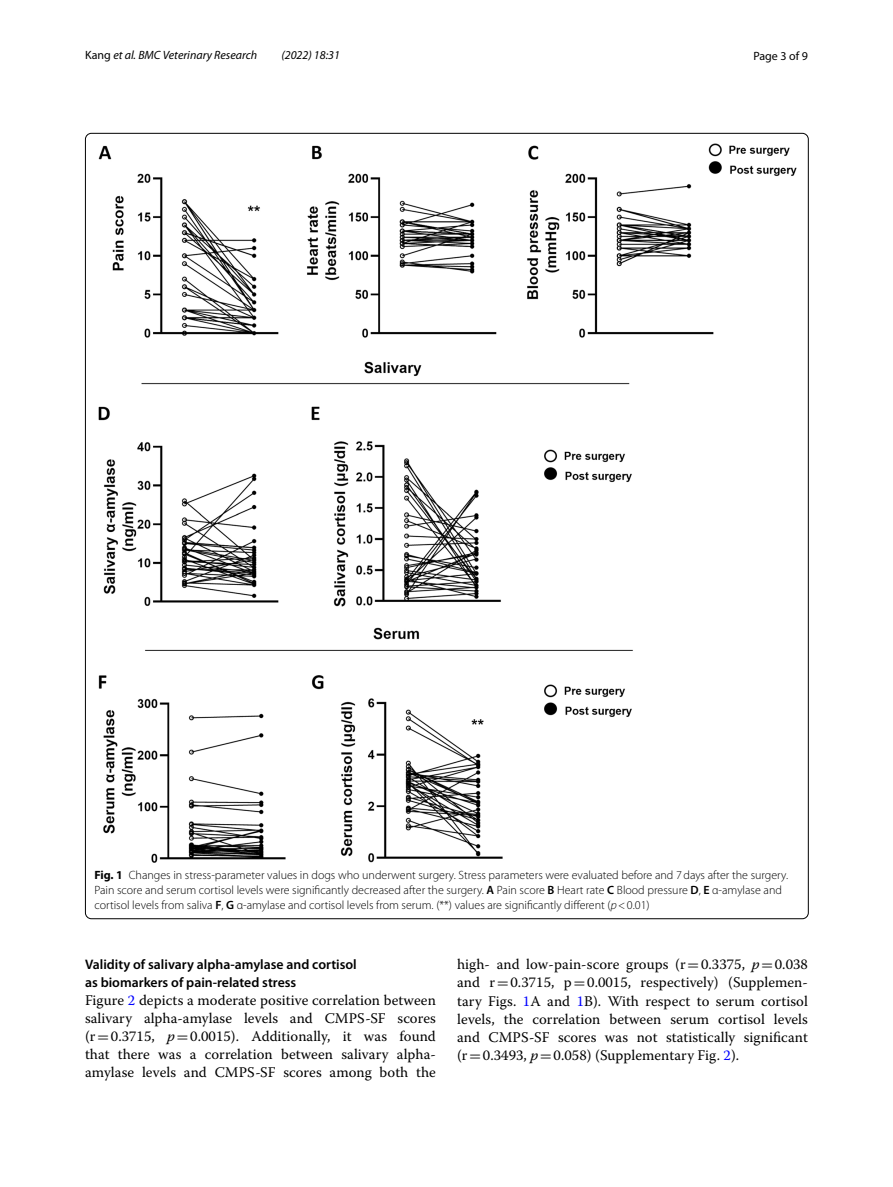
<style>
.page{position:relative;width:893px;height:1187px;background:#fff}
.page>*{position:absolute;margin:0;border:0;box-sizing:border-box;transform-origin:0 0}
.t1{font:14.7px/18px "Warnock Pro";letter-spacing:.005em;color:#000;text-align:justify}
.t2{font:600 13.8px/18px "Myriad Pro";color:#000}
.t3{font:300 12px/15px "Myriad Pro";color:#000}
.t4{font:italic 12px "Myriad Pro";color:#000}
.t5{font:12px "Myriad Pro";color:#000}
.s1{font-style:normal}
.s2{font-weight:700}
.s3{font-weight:600}
.s4{font-style:italic}
.s5{color:#00f}
.s6{font-family:"MTSY"}
</style>
<div class="page">
<img style="left:98px;top:143px;width:699px;height:720px">
<p class="t4" style="left:85px;top:48px;width:174px"><span class="s1">Kang</span> et al. BMC Veterinary Research</p>
<p class="t4" style="left:281px;top:48px;width:60px">(2022) 18:31</p>
<p class="t5" style="left:753px;top:48px;width:56px">Page 3 of 9</p>
<p class="t3" style="left:94px;top:867px;width:695px"><span class="s2">Fig. 1</span> Changes in stress-parameter values in dogs who underwent surgery. Stress parameters were evaluated before and 7days after the surgery.<br>Pain score and serum cortisol levels were significantly decreased after the surgery. <span class="s3">A</span> Pain score <span class="s3">B</span> Heart rate <span class="s3">C</span> Blood pressure <span class="s3">D</span>, <span class="s3">E</span> α-amylase and cortisol levels from saliva <span class="s3">F</span>, <span class="s3">G</span> α-amylase and cortisol levels from serum. (**) values are significantly different (<span class="s4">p</span>&lt;0.01)</p>
<p class="t2" style="left:85px;top:954px;width:273px">Validity of salivary alpha‑amylase and cortisol as biomarkers of pain‑related stress</p>
<p class="t1" style="left:85px;top:990px;width:352px">Figure <span class="s5">2</span> depicts a moderate positive correlation between salivary alpha-amylase levels and CMPS-SF scores (r<span class="s6">=</span>0.3715, <span class="s4">p</span><span class="s6">=</span>0.0015). Additionally, it was found that there was a correlation between salivary alpha&shy;amylase levels and CMPS-SF scores among both the</p>
<p class="t1" style="left:457px;top:955px;width:352px">high- and low-pain-score groups (r<span class="s6">=</span>0.3375, <span class="s4">p</span><span class="s6">=</span>0.038 and r<span class="s6">=</span>0.3715, p<span class="s6">=</span>0.0015, respectively) (Supplemen&shy;tary Figs. <span class="s5">1</span>A and <span class="s5">1</span>B). With respect to serum cortisol levels, the correlation between serum cortisol levels and CMPS-SF scores was not statistically significant (r<span class="s6">=</span>0.3493, <span class="s4">p</span><span class="s6">=</span>0.058) (Supplementary Fig. <span class="s5">2</span>).</p>
</div>
